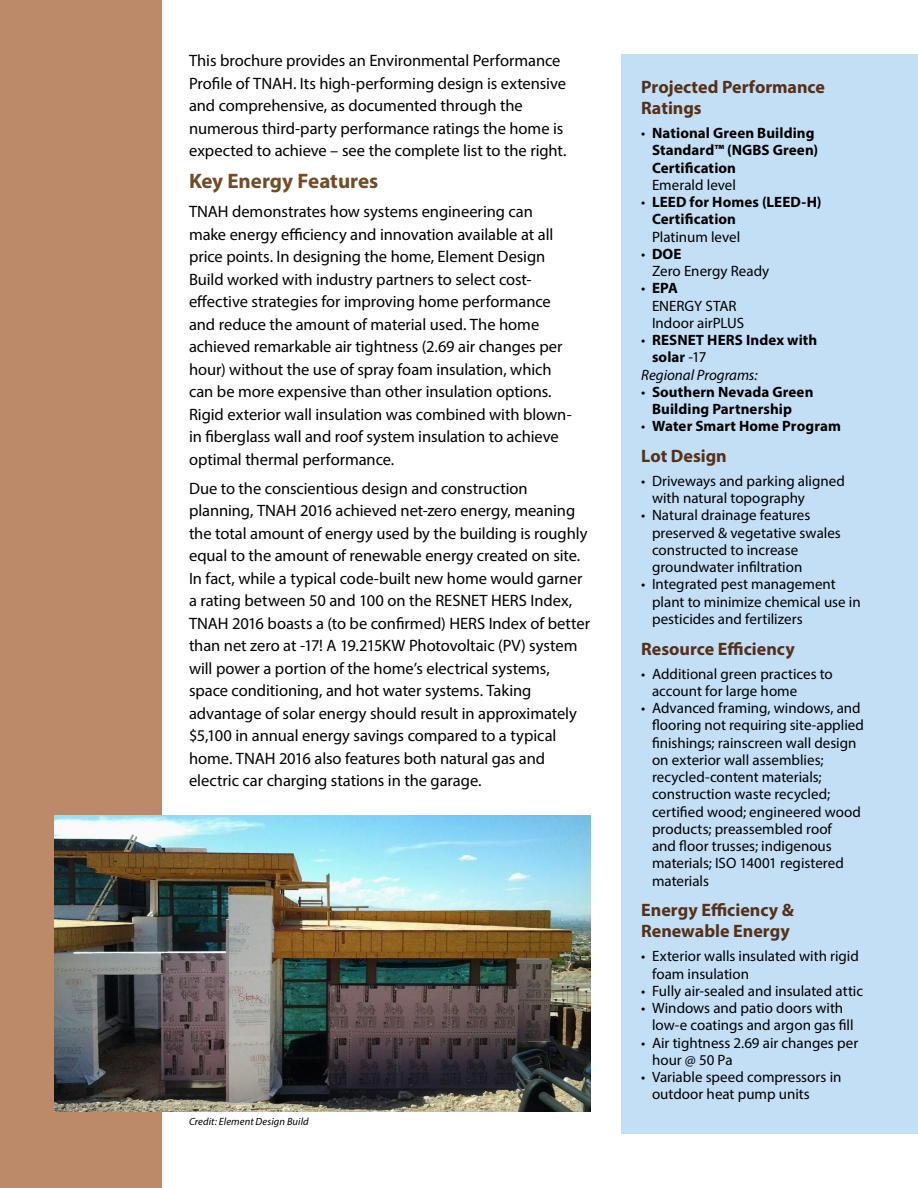
<style>
.page{position:relative;width:918px;height:1188px;background:#fff}
.page>*{position:absolute;margin:0;border:0;box-sizing:border-box;transform-origin:0 0}
.t1{font:700 21px "Myriad Pro";color:#724b27}
.t2{font:700 18px/21px "Myriad Pro";color:#563018}
.t3{font:16.5px/22.5px "Myriad Pro";letter-spacing:-.005em;color:#000}
.t4{font:15px/17.2px "Myriad Pro";color:#000}
.t5{font:700 15px/17.2px "Myriad Pro";letter-spacing:.005em;color:#000}
.t6{font:italic 15px "Myriad Pro";color:#000}
.t7{font:italic 10.5px "Myriad Pro";letter-spacing:.01em;color:#000}
.s1{font-weight:400}
.s2{font-weight:700}
</style>
<div class="page">
<div style="left:621px;top:54px;width:297px;height:1080px;background:#c3dff5"></div>
<div style="left:0;top:0;width:162px;height:1188px;background:#bd8a69"></div>
<img style="left:54px;top:816px;width:536px;height:296px">
<p class="t3" style="left:189px;top:49px;width:379px">This brochure provides an Environmental Performance Profile of TNAH. Its high-performing design is extensive and comprehensive, as documented through the numerous third-party performance ratings the home is expected to achieve – see the complete list to the right.</p>
<p class="t1" style="left:189px;top:167px;width:191px">Key Energy Features</p>
<p class="t3" style="left:189px;top:200px;width:384px">TNAH demonstrates how systems engineering can make energy efficiency and innovation available at all price points. In designing the home, Element Design Build worked with industry partners to select cost&shy;effective strategies for improving home performance and reduce the amount of material used. The home achieved remarkable air tightness (2.69 air changes per hour) without the use of spray foam insulation, which can be more expensive than other insulation options.<br>Rigid exterior wall insulation was combined with blown&shy;in fiberglass wall and roof system insulation to achieve optimal thermal performance.</p>
<p class="t3" style="left:189px;top:477px;width:403px">Due to the conscientious design and construction planning, TNAH 2016 achieved net-zero energy, meaning the total amount of energy used by the building is roughly equal to the amount of renewable energy created on site.<br>In fact, while a typical code-built new home would garner a rating between 50 and 100 on the RESNET HERS Index, TNAH 2016 boasts a (to be confirmed) HERS Index of better than net zero at -17! A 19.215KW Photovoltaic (PV) system will power a portion of the home’s electrical systems, space conditioning, and hot water systems. Taking advantage of solar energy should result in approximately $5,100 in annual energy savings compared to a typical home. TNAH 2016 also features both natural gas and electric car charging stations in the garage.</p>
<p class="t7" style="left:189px;top:1115px;width:121px">Credit: Element Design Build</p>
<p class="t2" style="left:641px;top:76px;width:185px">Projected Performance<br>Ratings</p>
<p class="t5" style="left:652px;top:124px;width:168px;text-indent:-11px"><span class="s1">•</span> National Green Building<br>Standard™ (NGBS Green)<br>Certification</p>
<p class="t4" style="left:652px;top:176px;width:85px">Emerald level</p>
<p class="t5" style="left:652px;top:193px;width:171px;text-indent:-11px"><span class="s1">•</span> LEED for Homes (LEED-H)<br>Certification</p>
<p class="t4" style="left:652px;top:228px;width:90px">Platinum level</p>
<p class="t4" style="left:652px;top:245px;width:119px;text-indent:-11px">• <span class="s2">DOE<br></span>Zero Energy Ready</p>
<p class="t4" style="left:652px;top:279px;width:94px;text-indent:-11px">• <span class="s2">EPA<br></span>ENERGY STAR<br>Indoor airPLUS</p>
<p class="t5" style="left:641px;top:331px;width:178px"><span class="s1">•</span> RESNET HERS Index with</p>
<p class="t5" style="left:652px;top:348px;width:56px">solar <span class="s1">-17</span></p>
<p class="t6" style="left:641px;top:365px;width:118px">Regional Programs:</p>
<p class="t5" style="left:652px;top:383px;width:163px;text-indent:-11px"><span class="s1">•</span> Southern Nevada Green<br>Building Partnership</p>
<p class="t5" style="left:641px;top:417px;width:201px"><span class="s1">•</span> Water Smart Home Program</p>
<p class="t2" style="left:641px;top:445px;width:87px">Lot Design</p>
<p class="t4" style="left:652px;top:472px;width:194px;text-indent:-11px">• Driveways and parking aligned with natural topography</p>
<p class="t4" style="left:652px;top:507px;width:190px;text-indent:-11px">• Natural drainage features preserved &amp; vegetative swales constructed to increase groundwater infiltration</p>
<p class="t4" style="left:652px;top:576px;width:210px;text-indent:-11px">• Integrated pest management plant to minimize chemical use in pesticides and fertilizers</p>
<p class="t2" style="left:641px;top:638px;width:155px">Resource Efficiency</p>
<p class="t4" style="left:652px;top:665px;width:182px;text-indent:-11px">• Additional green practices to account for large home</p>
<p class="t4" style="left:652px;top:699px;width:213px;text-indent:-11px">• Advanced framing, windows, and flooring not requiring site-applied finishings; rainscreen wall design on exterior wall assemblies; recycled-content materials; construction waste recycled; certified wood; engineered wood products; preassembled roof<br>and floor trusses; indigenous materials; ISO 14001 registered materials</p>
<p class="t2" style="left:641px;top:899px;width:154px">Energy Efficiency &amp;<br>Renewable Energy</p>
<p class="t4" style="left:652px;top:948px;width:208px;text-indent:-11px">• Exterior walls insulated with rigid foam insulation</p>
<p class="t4" style="left:641px;top:982px;width:223px">• Fully air-sealed and insulated attic</p>
<p class="t4" style="left:652px;top:999px;width:203px;text-indent:-11px">• Windows and patio doors with low-e coatings and argon gas fill</p>
<p class="t4" style="left:652px;top:1034px;width:208px;text-indent:-11px">• Air tightness 2.69 air changes per hour @ 50 Pa</p>
<p class="t4" style="left:652px;top:1068px;width:191px;text-indent:-11px">• Variable speed compressors in outdoor heat pump units</p>
</div>
